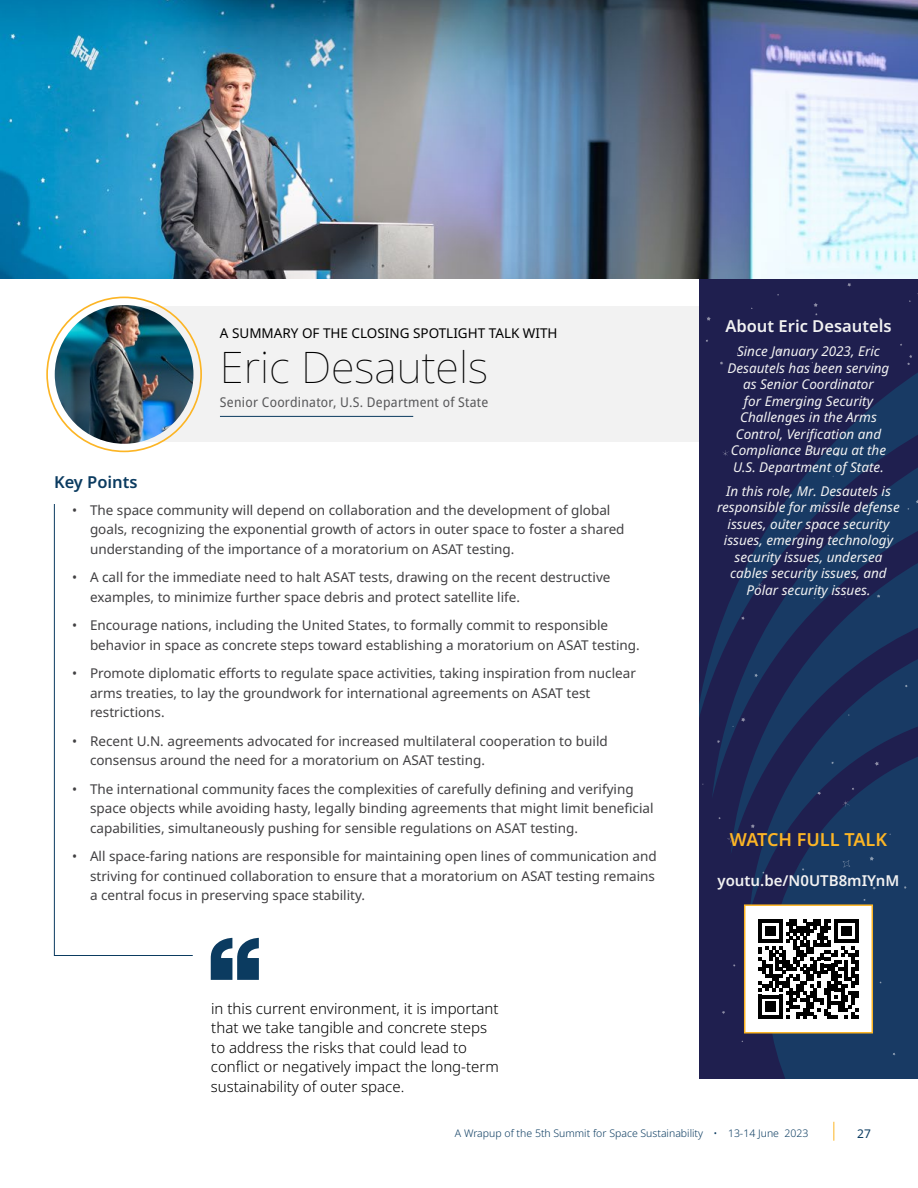
<style>
.page{position:relative;width:918px;height:1188px;background:#fff}
.page>*{position:absolute;margin:0;border:0;box-sizing:border-box;transform-origin:0 0}
.ABT_Title{font:100 43.5px "Noto Sans";color:#000}
.Guts_Head1{font:600 18px "Noto Sans";color:#fcb525}
.Guts_Head1-2{font:600 16.5px "Noto Sans";color:#f2f2f2}
.Guts_Head1-3{font:600 16.5px "Noto Sans";color:#0b3b60}
.QB_-_Quote_Body_Black__Right{font:300 15px/19.5px "Noto Sans";color:#000}
.Guts_Head1-4{font:600 15px "Noto Sans";color:#f2f2f2}
.t1{font:13.5px/19.5px "Noto Sans";color:#414042}
.Guts_Head1-5{font:italic 13.5px/16.5px "Noto Sans";color:#f2f2f2;text-align:center}
.TBL_Body1{font:semi-condensed 13.5px "Noto Sans";letter-spacing:.02em;color:#58585a}
.ABT_Title-2{font:13.5px "Noto Sans";color:#000}
.t2{font:12px "Noto Sans";color:#0b3b60}
.t3{font:300 10.5px "Noto Sans";color:#0b3b60}
</style>
<div class="page">
<svg style="left:833px;top:1122px;width:1px;height:19px"></svg>
<div style="left:123px;top:306px;width:795px;height:136px;background:#f2f2f2"></div>
<hr style="left:220px;top:416px;width:193px;height:1px;background:#0b3b60">
<img style="left:55px;top:305px;width:139px;height:139px;border-radius:69px">
<img style="left:0;top:0;width:918px;height:279px">
<svg style="left:54px;top:504px;width:139px;height:452px"></svg>
<svg style="left:211px;top:938px;width:48px;height:42px"></svg>
<svg style="left:699px;top:279px;width:219px;height:799px;background:#1c2957"></svg>
<svg style="left:847px;top:283px;width:4px;height:4px"></svg>
<svg style="left:876px;top:594px;width:4px;height:4px"></svg>
<svg style="left:905px;top:684px;width:3px;height:4px"></svg>
<svg style="left:872px;top:886px;width:4px;height:4px"></svg>
<svg style="left:869px;top:856px;width:5px;height:5px"></svg>
<svg style="left:754px;top:673px;width:4px;height:4px"></svg>
<svg style="left:741px;top:616px;width:4px;height:4px"></svg>
<svg style="left:741px;top:718px;width:5px;height:4px"></svg>
<svg style="left:757px;top:582px;width:7px;height:7px"></svg>
<svg style="left:842px;top:801px;width:8px;height:6px"></svg>
<svg style="left:843px;top:860px;width:7px;height:8px"></svg>
<svg style="left:879px;top:317px;width:3px;height:4px"></svg>
<svg style="left:907px;top:355px;width:6px;height:10px"></svg>
<svg style="left:835px;top:452px;width:5px;height:5px"></svg>
<svg style="left:783px;top:518px;width:4px;height:4px"></svg>
<svg style="left:720px;top:361px;width:4px;height:4px"></svg>
<svg style="left:778px;top:350px;width:4px;height:4px"></svg>
<svg style="left:706px;top:316px;width:5px;height:5px"></svg>
<svg style="left:814px;top:589px;width:7px;height:10px"></svg>
<svg style="left:813px;top:303px;width:5px;height:4px"></svg>
<svg style="left:751px;top:824px;width:4px;height:4px"></svg>
<svg style="left:722px;top:450px;width:7px;height:6px"></svg>
<svg style="left:808px;top:506px;width:7px;height:7px"></svg>
<svg style="left:808px;top:446px;width:8px;height:7px"></svg>
<svg style="left:727px;top:835px;width:8px;height:8px"></svg>
<svg style="left:874px;top:761px;width:5px;height:5px"></svg>
<svg style="left:892px;top:1053px;width:4px;height:3px"></svg>
<div style="left:745px;top:905px;width:127px;height:128px;background:#fff"></div>
<svg style="left:759px;top:919px;width:99px;height:100px"></svg>
<div style="left:744px;top:904px;width:129px;height:130px;border:2px solid #fcb525"></div>
<p class="ABT_Title-2" style="left:220px;top:324px;width:339px">A SUMMARY OF THE CLOSING SPOTLIGHT TALK WITH</p>
<p class="ABT_Title" style="left:220px;top:336px;width:270px">Eric Desautels</p>
<p class="TBL_Body1" style="left:220px;top:393px;width:270px">Senior Coordinator, U.S. Department of State</p>
<p class="Guts_Head1-3" style="left:54px;top:470px;width:85px">Key Points</p>
<p class="t1" style="left:90px;top:501px;width:536px;text-indent:-18px">• The space community will depend on collaboration and the development of global goals, recognizing the exponential growth of actors in outer space to foster a shared understanding of the importance of a moratorium on ASAT testing.</p>
<p class="t1" style="left:90px;top:568px;width:522px;text-indent:-18px">• A call for the immediate need to halt ASAT tests, drawing on the recent destructive examples, to minimize further space debris and protect satellite life.</p>
<p class="t1" style="left:90px;top:616px;width:551px;text-indent:-18px">• Encourage nations, including the United States, to formally commit to responsible behavior in space as concrete steps toward establishing a moratorium on ASAT testing.</p>
<p class="t1" style="left:90px;top:664px;width:547px;text-indent:-18px">• Promote diplomatic efforts to regulate space activities, taking inspiration from nuclear arms treaties, to lay the groundwork for international agreements on ASAT test restrictions.</p>
<p class="t1" style="left:90px;top:732px;width:519px;text-indent:-18px">• Recent U.N. agreements advocated for increased multilateral cooperation to build consensus around the need for a moratorium on ASAT testing.</p>
<p class="t1" style="left:90px;top:780px;width:565px;text-indent:-18px">• The international community faces the complexities of carefully defining and verifying space objects while avoiding hasty, legally binding agreements that might limit beneficial capabilities, simultaneously pushing for sensible regulations on ASAT testing.</p>
<p class="t1" style="left:90px;top:847px;width:568px;text-indent:-18px">• All space-faring nations are responsible for maintaining open lines of communication and striving for continued collaboration to ensure that a moratorium on ASAT testing remains a central focus in preserving space stability.</p>
<p class="QB_-_Quote_Body_Black__Right" style="left:211px;top:999px;width:290px">in this current environment, it is important that we take tangible and concrete steps to address the risks that could lead to conflict or negatively impact the long-term sustainability of outer space.</p>
<p class="Guts_Head1-2" style="left:725px;top:315px;width:168px">About Eric Desautels</p>
<p class="Guts_Head1-5" style="left:728px;top:343px;width:163px">Since January 2023, Eric<br>Desautels has been serving as Senior Coordinator<br>for Emerging Security<br>Challenges in the Arms<br>Control, Verification and<br>Compliance Bureau at the<br>U.S. Department of State.</p>
<p class="Guts_Head1-5" style="left:717px;top:483px;width:184px">In this role, Mr. Desautels is responsible for missile defense issues, outer space security issues, emerging technology security issues, undersea cables security issues, and<br>Polar security issues.</p>
<p class="Guts_Head1" style="left:730px;top:827px;width:159px">WATCH FULL TALK</p>
<p class="Guts_Head1-4" style="left:718px;top:870px;width:183px">youtu.be/N0UTB8mIYnM</p>
<p class="t3" style="left:455px;top:1126px;width:355px">A Wrapup of the 5th Summit for Space Sustainability • 13-14 June 2023</p>
<p class="t2" style="left:857px;top:1125px;width:15px">27</p>
</div>
